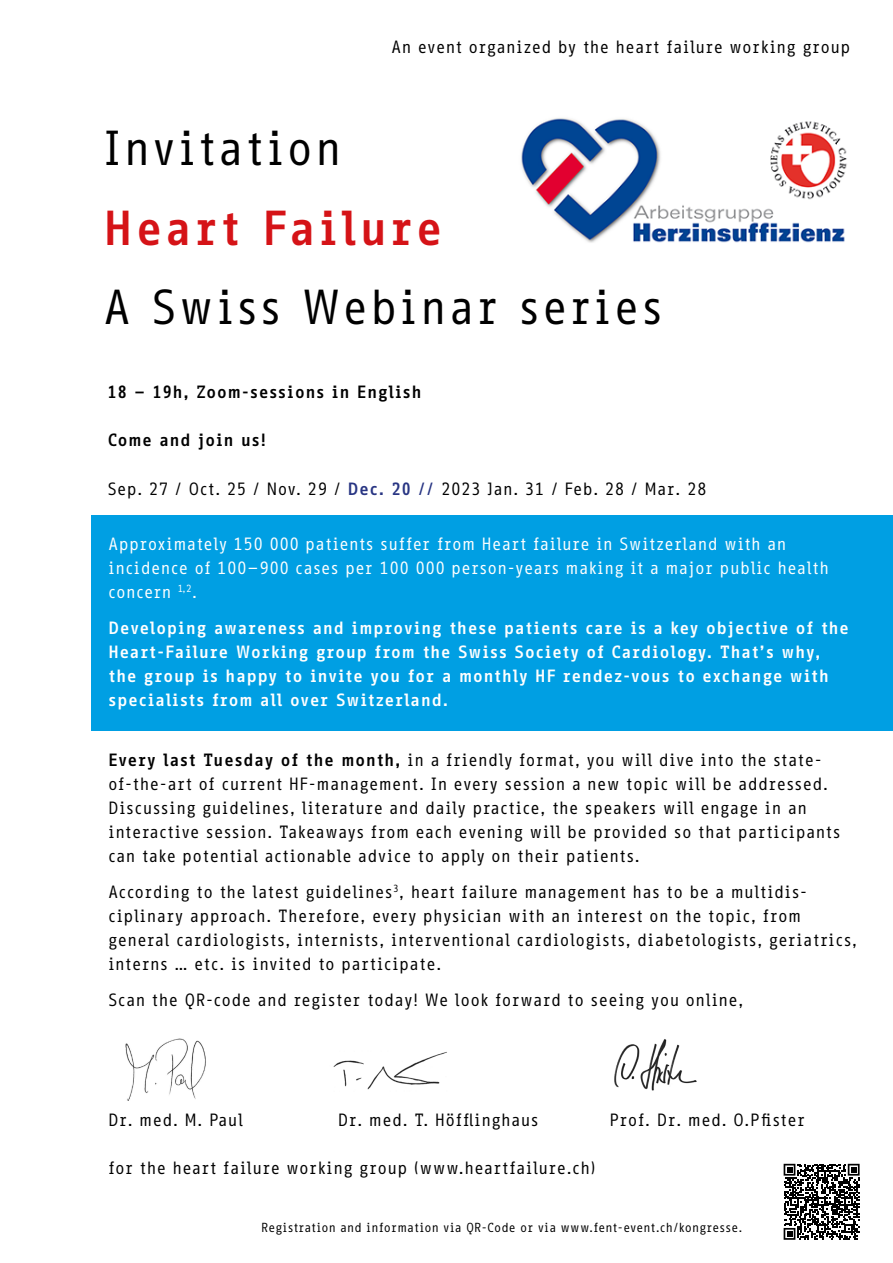
<style>
.page{position:relative;width:893px;height:1263px;background:#fff}
.page>*{position:absolute;margin:0;border:0;box-sizing:border-box;transform-origin:0 0}
.t1{font:47.7px "Info Office";letter-spacing:.03em;color:#000}
.t2{font:700 47.7px "Info Office";letter-spacing:.035em;color:#d51317}
.t3{font:17.25px/24px "Info Office";letter-spacing:.02em;color:#000}
.t4{font:700 17.25px/24px "Info Office";letter-spacing:.02em;color:#fff}
.t5{font:17.25px/24px "Info Office";letter-spacing:.02em;color:#fff}
.t6{font:700 17.25px "Info Office";letter-spacing:.02em;color:#000}
.t7{font:12.75px "Info Office";letter-spacing:.01em;color:#000}
.s1{font-weight:700;color:#283583}
.s2{font-weight:700}
</style>
<div class="page">
<div style="left:91px;top:516px;width:802px;height:215px;background:#009fe3"></div>
<img style="left:521px;top:118px;width:326px;height:125px">
<svg style="left:784px;top:1164px;width:76px;height:76px"></svg>
<img style="left:614px;top:1039px;width:83px;height:52px">
<img style="left:125px;top:1038px;width:81px;height:62px">
<img style="left:333px;top:1052px;width:114px;height:38px">
<h1 class="t1" style="left:103px;top:121px;width:240px">Invitation</h1>
<p class="t3" style="left:391px;top:35px;width:461px">An event organized by the heart failure working group</p>
<h1 class="t2" style="left:103px;top:199px;width:342px">Heart Failure</h1>
<h1 class="t1" style="left:103px;top:280px;width:562px">A Swiss Webinar series</h1>
<p class="t6" style="left:107px;top:382px;width:316px">18 – 19h, Zoom-sessions in English</p>
<p class="t6" style="left:107px;top:430px;width:161px">Come and join us!</p>
<p class="t3" style="left:107px;top:476px;width:601px">Sep. 27 / Oct. 25 / Nov. 29 / <span class="s1">Dec. 20 //</span> 2023 Jan. 31 / Feb. 28 / Mar. 28</p>
<p class="t5" style="left:108px;top:531px;width:722px">Approximately 150 000 patients suffer from Heart failure in Switzerland with an incidence of 100–900 cases per 100 000 person-years making it a major public health concern <sup>1,2</sup>.</p>
<p class="t4" style="left:108px;top:615px;width:743px">Developing awareness and improving these patients care is a key objective of the Heart-Failure Working group from the Swiss Society of Cardiology. That’s why, the group is happy to invite you for a monthly HF rendez-vous to exchange with specialists from all over Switzerland.</p>
<p class="t3" style="left:108px;top:747px;width:734px"><span class="s2">Every last Tuesday of the month,</span> in a friendly format, you will dive into the state&shy;of-the-art of current HF-management. In every session a new topic will be addressed.<br>Discussing guidelines, literature and daily practice, the speakers will engage in an interactive session. Takeaways from each evening will be provided so that participants can take potential actionable advice to apply on their patients.</p>
<p class="t3" style="left:108px;top:879px;width:751px">According to the latest guidelines<sup>3</sup>, heart failure management has to be a multidis&shy;ciplinary approach. Therefore, every physician with an interest on the topic, from general cardiologists, internists, interventional cardiologists, diabetologists, geriatrics, interns … etc. is invited to participate.</p>
<p class="t3" style="left:108px;top:987px;width:637px">Scan the QR-code and register today! We look forward to seeing you online,</p>
<p class="t3" style="left:108px;top:1107px;width:137px">Dr. med. M. Paul</p>
<p class="t3" style="left:338px;top:1107px;width:203px">Dr. med. T. Höfflinghaus</p>
<p class="t3" style="left:610px;top:1107px;width:197px">Prof. Dr. med. O.Pfister</p>
<p class="t3" style="left:108px;top:1155px;width:489px">for the heart failure working group (www.heartfailure.ch)</p>
<p class="t7" style="left:261px;top:1220px;width:483px">Registration and information via QR-Code or via www.fent-event.ch/kongresse.</p>
</div>
